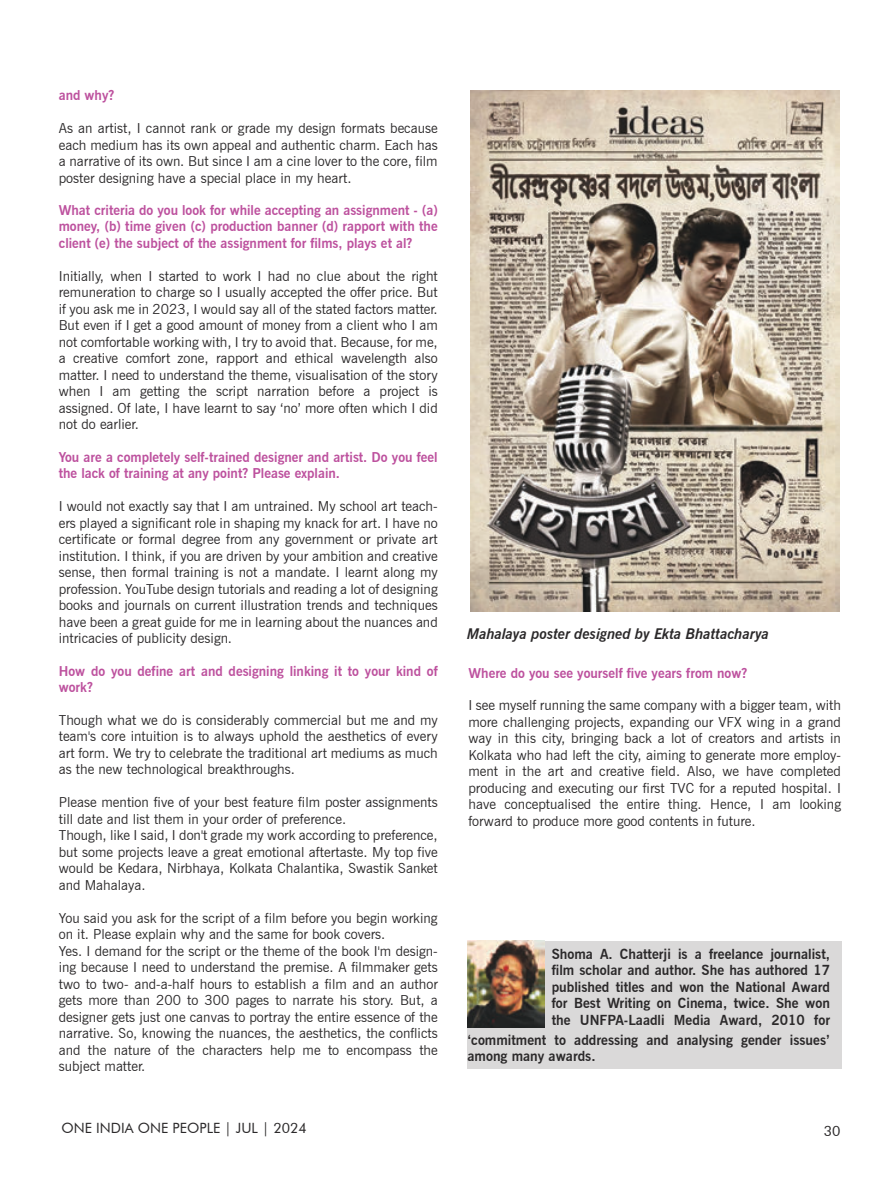
<style>
.page{position:relative;width:893px;height:1199px;background:#fff}
.page>*{position:absolute;margin:0;border:0;box-sizing:border-box;transform-origin:0 0}
.t1{font:italic 700 14.85px "News Gothic BT";color:#2b292a}
.t2{font:14.1px "Futura BT";color:#2b292a}
.t3{font:13.8px/16.5px "News Gothic BT";color:#2b292a;text-align:justify}
.t4{font:700 13.8px/16.5px "News Gothic BT";color:#2b292a;text-align:justify}
.t5{font:700 13.5px/16.2px "News Gothic BT";color:#bd519e}
</style>
<div class="page">
<div style="left:467px;top:941px;width:374px;height:127px;background:#dad9d9"></div>
<img style="left:468px;top:941px;width:76px;height:87px">
<img style="left:470px;top:90px;width:369px;height:521px">
<p class="t5" style="left:59px;top:88px;width:57px">and why?</p>
<p class="t3" style="left:59px;top:121px;width:380px">As an artist, I cannot rank or grade my design formats because each medium has its own appeal and authentic charm. Each has a narrative of its own. But since I am a cine lover to the core, film poster designing have a special place in my heart.</p>
<p class="t5" style="left:59px;top:203px;width:380px;text-align:justify">What criteria do you look for while accepting an assignment - (a) money, (b) time given (c) production banner (d) rapport with the client (e) the subject of the assignment for films, plays et al?</p>
<p class="t3" style="left:59px;top:268px;width:381px">Initially, when I started to work I had no clue about the right remuneration to charge so I usually accepted the offer price. But if you ask me in 2023, I would say all of the stated factors matter.<br>But even if I get a good amount of money from a client who I am not comfortable working with, I try to avoid that. Because, for me, a creative comfort zone, rapport and ethical wavelength also matter. I need to understand the theme, visualisation of the story when I am getting the script narration before a project is assigned. Of late, I have learnt to say ënoí more often which I did not do earlier.</p>
<p class="t5" style="left:59px;top:450px;width:380px">You are a completely self-trained designer and artist. Do you feel the lack of training at any point? Please explain.</p>
<p class="t3" style="left:59px;top:499px;width:380px">I would not exactly say that I am untrained. My school art teach&shy;ers played a significant role in shaping my knack for art. I have no certificate or formal degree from any government or private art institution. I think, if you are driven by your ambition and creative sense, then formal training is not a mandate. I learnt along my profession. YouTube design tutorials and reading a lot of designing books and journals on current illustration trends and techniques have been a great guide for me in learning about the nuances and intricacies of publicity design.</p>
<p class="t5" style="left:59px;top:664px;width:381px">How do you define art and designing linking it to your kind of work?</p>
<p class="t3" style="left:59px;top:713px;width:380px">Though what we do is considerably commercial but me and my team's core intuition is to always uphold the aesthetics of every art form. We try to celebrate the traditional art mediums as much as the new technological breakthroughs.</p>
<p class="t3" style="left:59px;top:795px;width:380px;text-align:left">Please mention five of your best feature film poster assignments till date and list them in your order of preference.<br>Though, like I said, I don't grade my work according to preference, but some projects leave a great emotional aftertaste. My top five would be Kedara, Nirbhaya, Kolkata Chalantika, Swastik Sanket and Mahalaya.</p>
<p class="t3" style="left:59px;top:911px;width:381px;text-align:left">You said you ask for the script of a film before you begin working on it. Please explain why and the same for book covers.<br>Yes. I demand for the script or the theme of the book I'm design&shy;ing because I need to understand the premise. A filmmaker gets two to two- and-a-half hours to establish a film and an author gets more than 200 to 300 pages to narrate his story. But, a designer gets just one canvas to portray the entire essence of the narrative. So, knowing the nuances, the aesthetics, the conflicts and the nature of the characters help me to encompass the subject matter.</p>
<p class="t1" style="left:467px;top:628px;width:304px">Mahalaya poster designed by Ekta Bhattacharya</p>
<p class="t5" style="left:468px;top:666px;width:280px">Where do you see yourself five years from now?</p>
<p class="t3" style="left:468px;top:698px;width:374px">I see myself running the same company with a bigger team, with more challenging projects, expanding our VFX wing in a grand way in this city, bringing back a lot of creators and artists in Kolkata who had left the city, aiming to generate more employ&shy;ment in the art and creative field. Also, we have completed producing and executing our first TVC for a reputed hospital. I have conceptualised the entire thing. Hence, I am looking forward to produce more good contents in future.</p>
<p class="t4" style="left:552px;top:947px;width:280px">Shoma A. Chatterji is a freelance journalist, film scholar and author. She has authored 17 published titles and won the National Award for Best Writing on Cinema, twice. She won the UNFPA-Laadli Media Award, 2010 for</p>
<p class="t4" style="left:467px;top:1032px;width:364px">ëcommitment to addressing and analysing gender issuesí among many awards.</p>
<p class="t2" style="left:61px;top:1122px;width:247px">ONE INDIA ONE PEOPLE | JUL | 2024</p>
<p class="t2" style="left:824px;top:1125px;width:18px">30</p>
</div>
